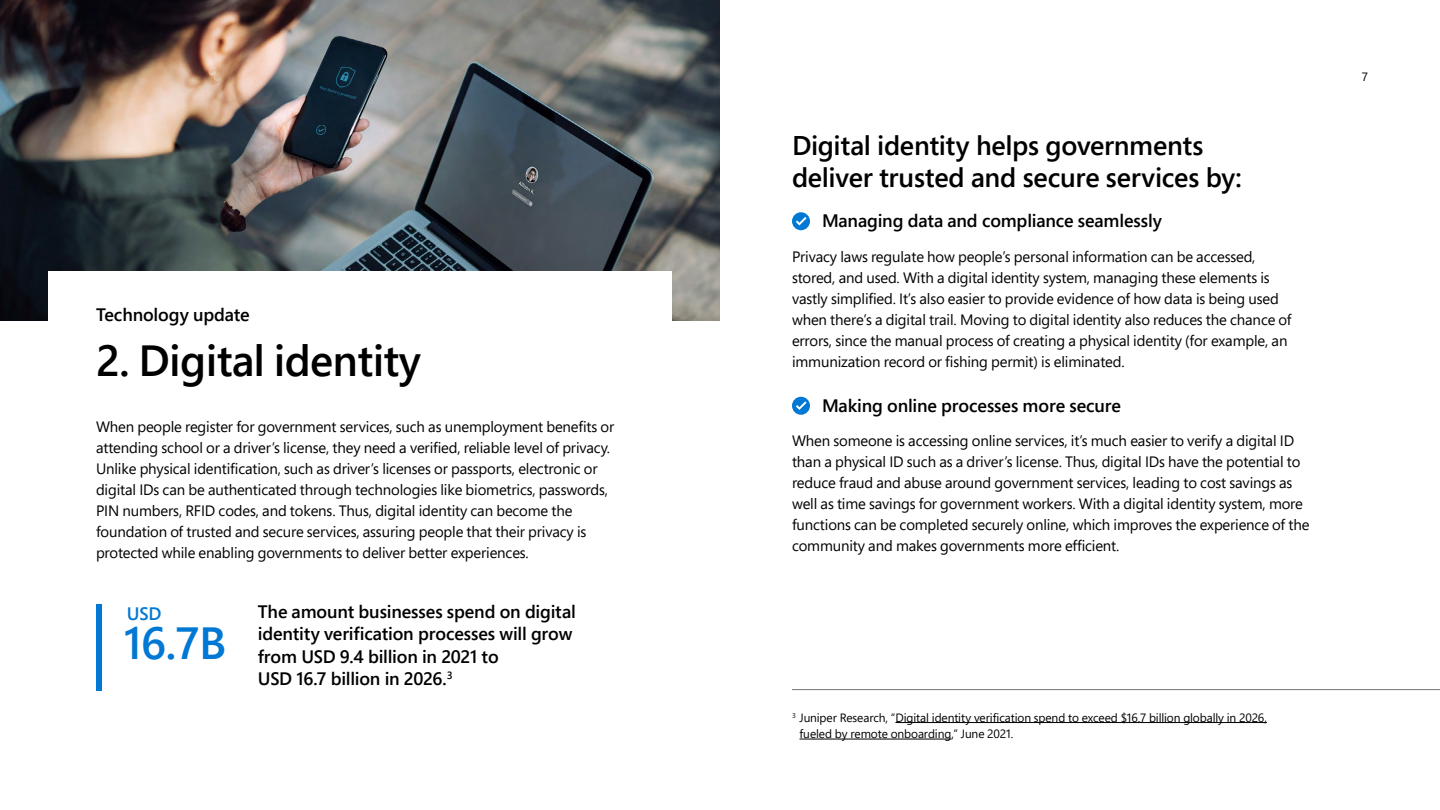
<style>
.page{position:relative;width:1440px;height:810px;background:#fff}
.page>*{position:absolute;margin:0;border:0;box-sizing:border-box;transform-origin:0 0}
.t1{font:600 45px "Segoe Pro";color:#0078d4}
.H3_-_58_58{font:600 43.5px "Segoe Pro";letter-spacing:-.015em;color:#000}
.H4_-_36_42{font:600 27px/31.5px "Segoe Pro";letter-spacing:-.01em;color:#000}
.H5_Bullet_-_26_32{font:600 18px/22.5px "Segoe Pro";letter-spacing:-.01em;color:#000}
.H5_-_26_32{font:600 18px "Segoe Pro";letter-spacing:-.005em;color:#000}
.t2{font:600 18px "Segoe Pro";color:#0078d4}
.P_-_Body{font:15px/21px "Segoe Pro";letter-spacing:-.01em;color:#000}
.Sources_16_22{font:12px/16.5px "Segoe Pro";letter-spacing:-.01em;color:#000}
.t3{font:6.98px "Segoe Pro";color:#000}
</style>
<div class="page">
<hr style="left:895px;top:722px;width:372px;height:1px;background:#000">
<hr style="left:800px;top:739px;width:151px;height:1px;background:#000">
<img style="left:0;top:0;width:720px;height:321px">
<div style="left:792px;top:212px;width:18px;height:18px;background:#0078d4;border-radius:50%"></div>
<svg style="left:796px;top:217px;width:11px;height:8px"></svg>
<div style="left:792px;top:397px;width:18px;height:18px;background:#0078d4;border-radius:50%"></div>
<svg style="left:796px;top:401px;width:11px;height:9px"></svg>
<div style="left:48px;top:271px;width:624px;height:72px;background:#fff"></div>
<hr style="left:792px;top:689px;width:648px;height:1px;background:#757575">
<div style="left:96px;top:604px;width:5px;height:87px;background:#0078d4"></div>
<p class="H5_-_26_32" style="left:96px;top:302px;width:155px">Technology update</p>
<p class="H3_-_58_58" style="left:96px;top:331px;width:327px">2. Digital identity</p>
<p class="P_-_Body" style="left:96px;top:416px;width:520px">When people register for government services, such as unemployment benefits or attending school or a driver’s license, they need a verified, reliable level of privacy.<br>Unlike physical identification, such as driver’s licenses or passports, electronic or digital IDs can be authenticated through technologies like biometrics, passwords, PIN numbers, RFID codes, and tokens. Thus, digital identity can become the foundation of trusted and secure services, assuring people that their privacy is protected while enabling governments to deliver better experiences.</p>
<p class="t2" style="left:127px;top:602px;width:36px">USD</p>
<h1 class="t1" style="left:124px;top:613px;width:104px">16.7B</h1>
<p class="H5_Bullet_-_26_32" style="left:258px;top:600px;width:319px">The amount businesses spend on digital identity verification processes will grow from USD 9.4 billion in 2021 to<br>USD 16.7 billion in 2026.<sup>3</sup></p>
<p class="H4_-_36_42" style="left:792px;top:129px;width:451px">Digital identity helps governments deliver trusted and secure services by:</p>
<p class="H5_Bullet_-_26_32" style="left:822px;top:209px;width:341px">Managing data and compliance seamlessly</p>
<p class="P_-_Body" style="left:792px;top:246px;width:501px">Privacy laws regulate how people’s personal information can be accessed, stored, and used. With a digital identity system, managing these elements is vastly simplified. It’s also easier to provide evidence of how data is being used when there’s a digital trail. Moving to digital identity also reduces the chance of errors, since the manual process of creating a physical identity (for example, an immunization record or fishing permit) is eliminated.</p>
<p class="H5_Bullet_-_26_32" style="left:822px;top:394px;width:300px">Making online processes more secure</p>
<p class="P_-_Body" style="left:792px;top:430px;width:519px">When someone is accessing online services, it’s much easier to verify a digital ID than a physical ID such as a driver’s license. Thus, digital IDs have the potential to reduce fraud and abuse around government services, leading to cost savings as well as time savings for government workers. With a digital identity system, more functions can be completed securely online, which improves the experience of the community and makes governments more efficient.</p>
<p class="Sources_16_22" style="left:1362px;top:68px;width:8px">7</p>
<p class="Sources_16_22" style="left:800px;top:709px;width:469px">Juniper Research, “Digital identity verification spend to exceed $16.7 billion globally in 2026, fueled by remote onboarding,” June 2021.</p>
<p class="t3" style="left:792px;top:710px;width:5px">3</p>
</div>
